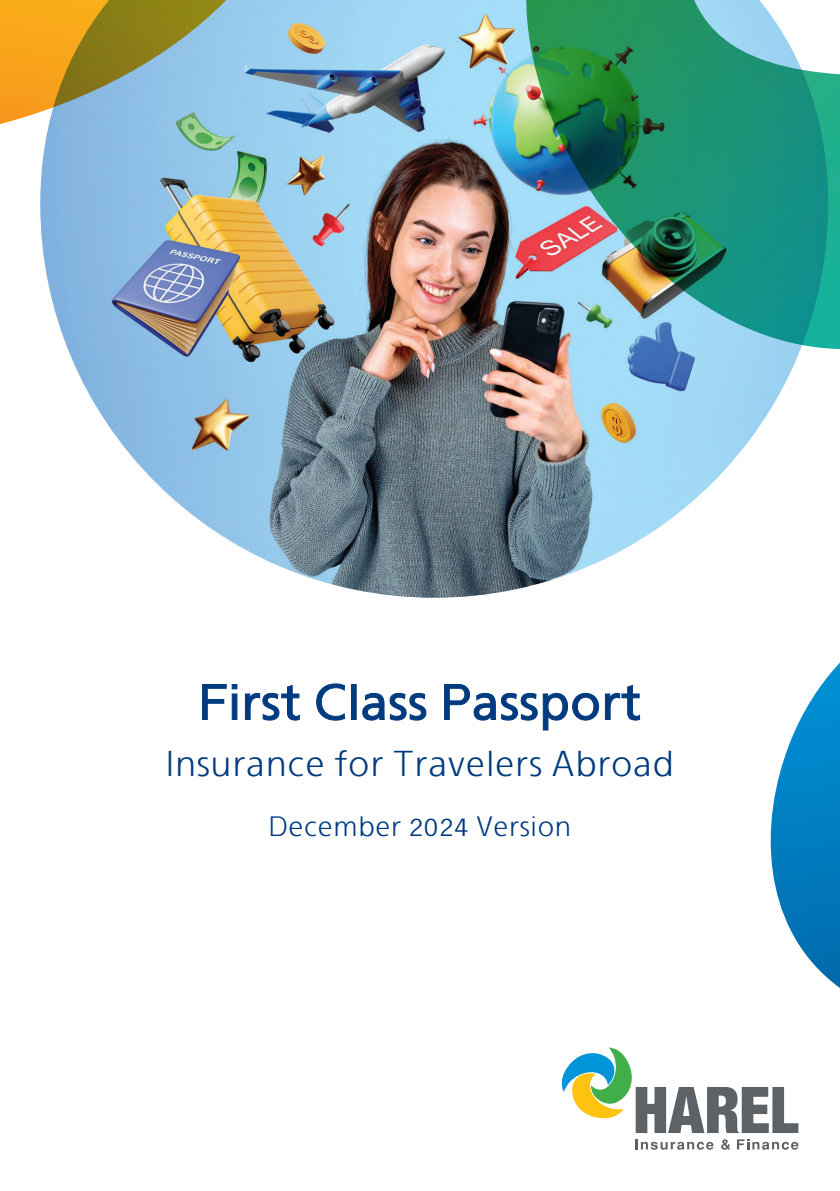
<style>
.page{position:relative;width:840px;height:1191px;background:#fff}
.page>*{position:absolute;margin:0;border:0;box-sizing:border-box;transform-origin:0 0}
.t1{font:500 50px "MF Protocol Harel";letter-spacing:.01em;color:#013b7f}
.t2{font:300 36px "MF Protocol Harel";color:#013b7f}
.t3{font:300 28px "MF Protocol Harel";color:#013b7f}
.s1{font-size:32.2px}
</style>
<div class="page">
<svg style="left:770px;top:663px;width:69px;height:325px"></svg>
<svg style="left:827px;top:73px;width:12px;height:276px;background:#1db092"></svg>
<svg style="left:0;top:0;width:40px;height:124px;background:#f8a725"></svg>
<img style="left:40px;top:0;width:787px;height:598px">
<svg style="left:635px;top:1139px;width:78px;height:10px"></svg>
<svg style="left:721px;top:1139px;width:9px;height:10px"></svg>
<svg style="left:737px;top:1139px;width:61px;height:10px"></svg>
<svg style="left:561px;top:1047px;width:237px;height:86px"></svg>
<h1 class="t1" style="left:199px;top:673px;width:443px">First Class Passport</h1>
<h1 class="t2" style="left:165px;top:743px;width:510px">Insurance for Travelers Abroad</h1>
<h1 class="t3" style="left:268px;top:810px;width:304px">December <span class="s1">2024</span> Version</h1>
</div>
